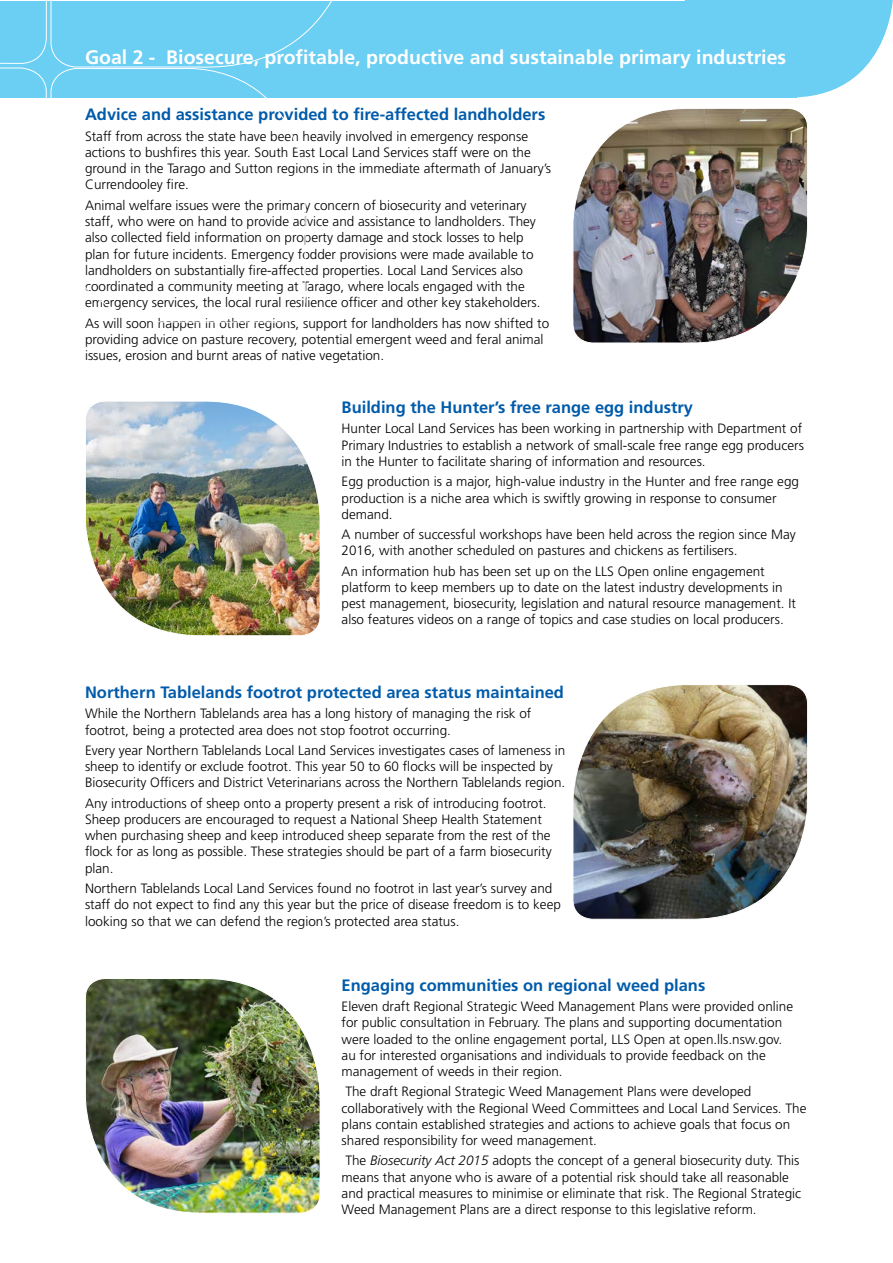
<style>
.page{position:relative;width:893px;height:1263px;background:#fff}
.page>*{position:absolute;margin:0;border:0;box-sizing:border-box;transform-origin:0 0}
.t1{font:700 19.5px "Frutiger LT Std";color:#fff}
.LocalLinks_heading{font:700 16.5px "Frutiger LT Std";color:#005baa}
.LocalLinks_body_text{font:300 13.5px/16.2px "Frutiger LT Std";color:#000}
.s1{font-style:italic}
</style>
<div class="page">
<svg style="left:685px;top:0;width:208px;height:98px"></svg>
<div style="left:0;top:1px;width:796px;height:97px;background:#6bcef3"></div>
<svg style="left:0;top:1px;width:332px;height:97px"></svg>
<svg style="left:50px;top:59px;width:259px;height:39px"></svg>
<img style="left:573px;top:108px;width:235px;height:235px">
<img style="left:85px;top:401px;width:235px;height:235px">
<img style="left:573px;top:684px;width:235px;height:236px">
<img style="left:85px;top:978px;width:235px;height:236px">
<p class="t1" style="left:85px;top:45px;width:703px">Goal 2 - Biosecure, profitable, productive and sustainable primary industries</p>
<p class="LocalLinks_heading" style="left:85px;top:105px;width:462px">Advice and assistance provided to fire-affected landholders</p>
<p class="LocalLinks_body_text" style="left:85px;top:128px;width:468px">Staff from across the state have been heavily involved in emergency response actions to bushfires this year. South East Local Land Services staff were on the ground in the Tarago and Sutton regions in the immediate aftermath of January’s Currendooley fire.</p>
<p class="LocalLinks_body_text" style="left:85px;top:197px;width:457px">Animal welfare issues were the primary concern of biosecurity and veterinary staff, who were on hand to provide advice and assistance to landholders. They also collected field information on property damage and stock losses to help plan for future incidents. Emergency fodder provisions were made available to landholders on substantially fire-affected properties. Local Land Services also coordinated a community meeting at Tarago, where locals engaged with the emergency services, the local rural resilience officer and other key stakeholders.</p>
<p class="LocalLinks_body_text" style="left:85px;top:315px;width:466px">As will soon happen in other regions, support for landholders has now shifted to providing advice on pasture recovery, potential emergent weed and feral animal issues, erosion and burnt areas of native vegetation.</p>
<p class="LocalLinks_heading" style="left:342px;top:398px;width:353px">Building the Hunter’s free range egg industry</p>
<p class="LocalLinks_body_text" style="left:342px;top:421px;width:464px">Hunter Local Land Services has been working in partnership with Department of<br>Primary Industries to establish a network of small-scale free range egg producers in the Hunter to facilitate sharing of information and resources.</p>
<p class="LocalLinks_body_text" style="left:342px;top:474px;width:459px">Egg production is a major, high-value industry in the Hunter and free range egg production is a niche area which is swiftly growing in response to consumer demand.</p>
<p class="LocalLinks_body_text" style="left:342px;top:527px;width:456px">A number of successful workshops have been held across the region since May<br>2016, with another scheduled on pastures and chickens as fertilisers.</p>
<p class="LocalLinks_body_text" style="left:342px;top:563px;width:456px">An information hub has been set up on the LLS Open online engagement platform to keep members up to date on the latest industry developments in pest management, biosecurity, legislation and natural resource management. It also features videos on a range of topics and case studies on local producers.</p>
<p class="LocalLinks_heading" style="left:85px;top:682px;width:480px">Northern Tablelands footrot protected area status maintained</p>
<p class="LocalLinks_body_text" style="left:85px;top:706px;width:448px">While the Northern Tablelands area has a long history of managing the risk of footrot, being a protected area does not stop footrot occurring.</p>
<p class="LocalLinks_body_text" style="left:85px;top:742px;width:482px">Every year Northern Tablelands Local Land Services investigates cases of lameness in sheep to identify or exclude footrot. This year 50 to 60 flocks will be inspected by<br>Biosecurity Officers and District Veterinarians across the Northern Tablelands region.</p>
<p class="LocalLinks_body_text" style="left:85px;top:795px;width:468px">Any introductions of sheep onto a property present a risk of introducing footrot.<br>Sheep producers are encouraged to request a National Sheep Health Statement when purchasing sheep and keep introduced sheep separate from the rest of the flock for as long as possible. These strategies should be part of a farm biosecurity plan.</p>
<p class="LocalLinks_body_text" style="left:85px;top:880px;width:477px">Northern Tablelands Local Land Services found no footrot in last year’s survey and staff do not expect to find any this year but the price of disease freedom is to keep looking so that we can defend the region’s protected area status.</p>
<p class="LocalLinks_heading" style="left:342px;top:975px;width:365px">Engaging communities on regional weed plans</p>
<p class="LocalLinks_body_text" style="left:342px;top:998px;width:453px">Eleven draft Regional Strategic Weed Management Plans were provided online for public consultation in February. The plans and supporting documentation were loaded to the online engagement portal, LLS Open at open.lls.nsw.gov. au for interested organisations and individuals to provide feedback on the management of weeds in their region.</p>
<p class="LocalLinks_body_text" style="left:342px;top:1084px;width:466px">The draft Regional Strategic Weed Management Plans were developed collaboratively with the Regional Weed Committees and Local Land Services. The plans contain established strategies and actions to achieve goals that focus on shared responsibility for weed management.</p>
<p class="LocalLinks_body_text" style="left:342px;top:1153px;width:461px">The <span class="s1">Biosecurity Act 2015</span> adopts the concept of a general biosecurity duty. This means that anyone who is aware of a potential risk should take all reasonable and practical measures to minimise or eliminate that risk. The Regional Strategic Weed Management Plans are a direct response to this legislative reform.</p>
</div>
